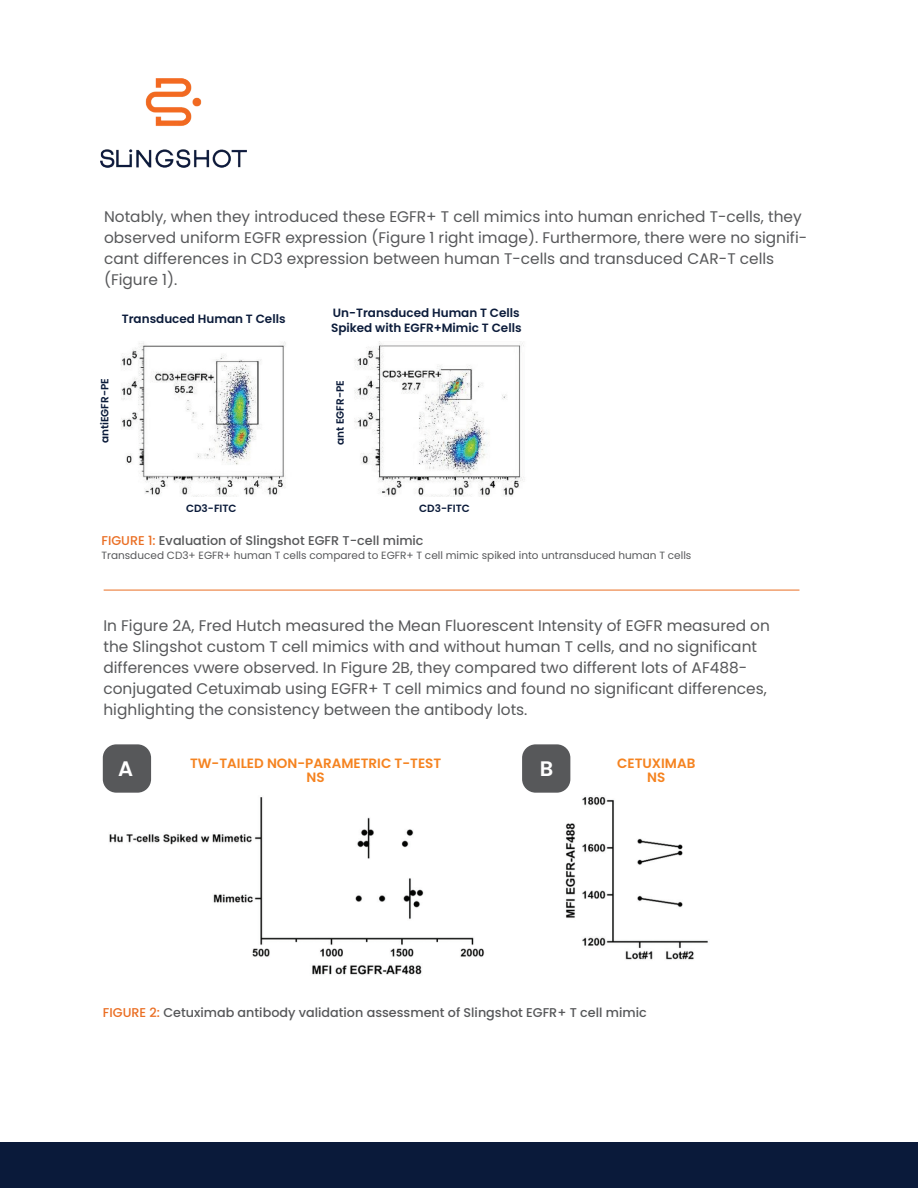
<style>
.page{position:relative;width:918px;height:1188px;background:#fff}
.page>*{position:absolute;margin:0;border:0;box-sizing:border-box;transform-origin:0 0}
.t1{font:600 21px "Poppins";color:#fff}
.t2{font:15.3px/21px "Poppins";color:#57585a}
.t3{font:600 13.5px/13.6px "Poppins";color:#f58320;text-align:center}
.t4{font:500 12.75px "Poppins";color:#57585a}
.t5{font:600 12px/15px "Poppins";color:#0b1b3a}
.t6{font:10.5px "Poppins";color:#57585a}
.t7{font:600 10.5px "Poppins";color:#0b1b3a}
.s1{color:#ea6e23}
</style>
<div class="page">
<div style="left:0;top:1143px;width:917px;height:45px;background:#0a1a3a"></div>
<img style="left:101px;top:79px;width:145px;height:88px">
<hr style="left:104px;top:590px;width:695px;height:1px;background:#ea6e23">
<img style="left:121px;top:341px;width:165px;height:155px">
<img style="left:354px;top:341px;width:171px;height:156px">
<img style="left:108px;top:790px;width:600px;height:185px">
<div style="left:103px;top:744px;width:48px;height:49px;background:#57585a;border-radius:14px"></div>
<div style="left:522px;top:744px;width:48px;height:49px;background:#57585a;border-radius:14px"></div>
<p class="t2" style="left:104px;top:206px;width:705px">Notably, when they introduced these EGFR+ T cell mimics into human enriched T-cells, they observed uniform EGFR expression (Figure 1 right image). Furthermore, there were no signifi&shy;cant differences in CD3 expression between human T-cells and transduced CAR-T cells (Figure 1).</p>
<p class="t5" style="left:122px;top:312px;width:165px">Transduced Human T Cells</p>
<p class="t7" style="left:99px;top:443px;width:67px;rotate:-90deg">antiEGFR-PE</p>
<p class="t5" style="left:331px;top:306px;width:192px">Un-Transduced Human T Cells<br>Spiked with EGFR+Mimic T Cells</p>
<p class="t7" style="left:334px;top:445px;width:66px;rotate:-90deg">ant EGFR-PE</p>
<p class="t7" style="left:186px;top:503px;width:52px">CD3-FITC</p>
<p class="t7" style="left:419px;top:503px;width:52px">CD3-FITC</p>
<p class="t4" style="left:101px;top:534px;width:324px"><span class="s1">FIGURE 1:</span> Evaluation of Slingshot EGFR T-cell mimic</p>
<p class="t6" style="left:101px;top:549px;width:591px">Transduced CD3+ EGFR+ human T cells compared to EGFR+ T cell mimic spiked into untransduced human T cells</p>
<p class="t2" style="left:103px;top:615px;width:668px">In Figure 2A, Fred Hutch measured the Mean Fluorescent Intensity of EGFR measured on the Slingshot custom T cell mimics with and without human T cells, and no significant differences vwere observed. In Figure 2B, they compared two different lots of AF488- conjugated Cetuximab using EGFR+ T cell mimics and found no significant differences, highlighting the consistency between the antibody lots.</p>
<p class="t3" style="left:190px;top:757px;width:253px">TW-TAILED NON-PARAMETRIC T-TEST<br>NS</p>
<p class="t3" style="left:617px;top:757px;width:80px">CETUXIMAB</p>
<h1 class="t1" style="left:118px;top:756px;width:17px">A</h1>
<h1 class="t1" style="left:540px;top:756px;width:15px">B</h1>
<p class="t3" style="left:647px;top:770px;width:20px">NS</p>
<p class="t4" style="left:103px;top:1005px;width:545px"><span class="s1">FIGURE 2:</span> Cetuximab antibody validation assessment of Slingshot EGFR+ T cell mimic</p>
</div>
